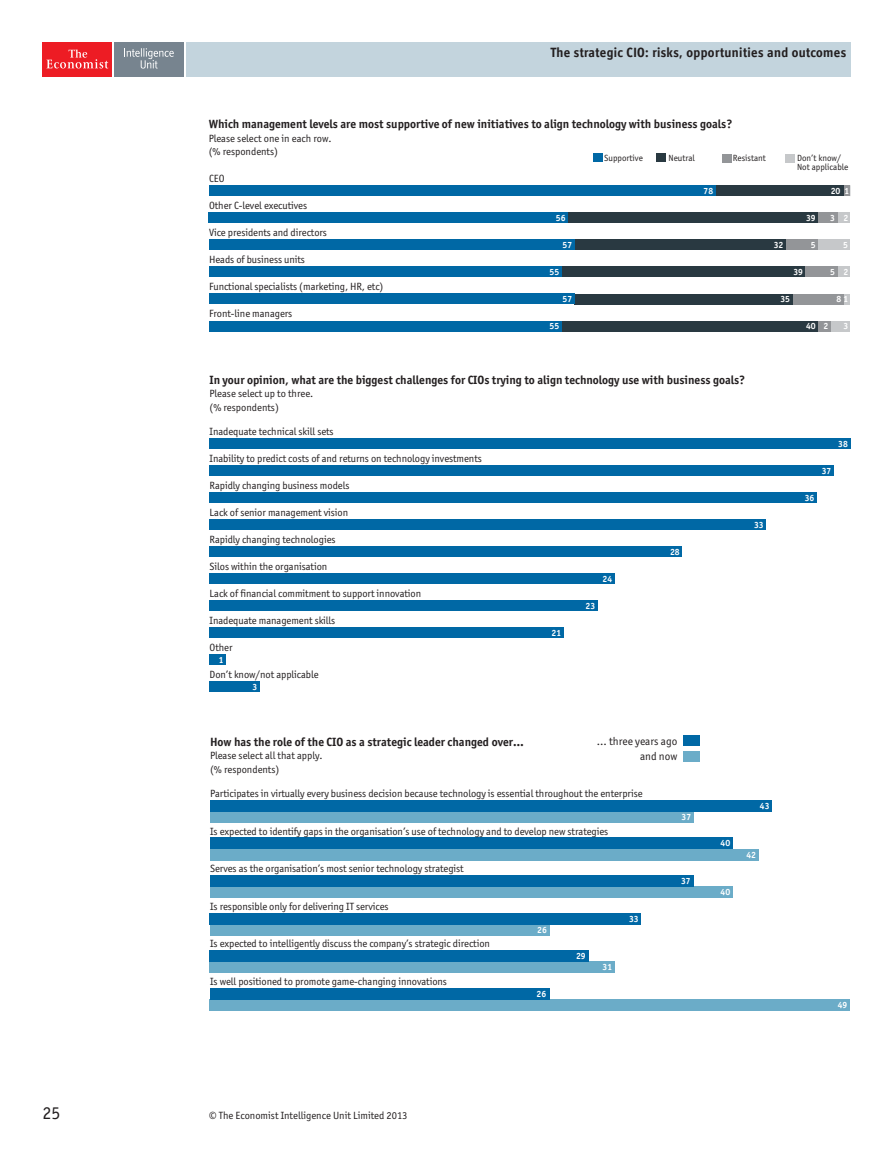
<style>
.page{position:relative;width:893px;height:1149px;background:#fff}
.page>*{position:absolute;margin:0;border:0;box-sizing:border-box;transform-origin:0 0}
.t1{font:18px "Officina San ITC";color:#231f20}
.t2{font:700 13.5px "Officina Display";letter-spacing:.03em;color:#231f20}
.t3{font:700 12px "Officina San ITC";color:#231f20}
.t4{font:11.25px/15px "Officina San ITC";color:#231f20;text-align:right}
.t5{font:10.5px/13.5px "Officina San ITC";letter-spacing:-.005em;color:#231f20}
.t6{font:700 9px "Officina San ITC";color:#fff}
.t7{font:9px/9px "Officina San ITC";color:#231f20}
</style>
<div class="page">
<div style="left:43px;top:43px;width:69px;height:34px;background:#ed1c24"></div>
<svg style="left:46px;top:49px;width:62px;height:19px"></svg>
<div style="left:114px;top:43px;width:70px;height:34px;background:#77848f"></div>
<svg style="left:124px;top:48px;width:50px;height:21px"></svg>
<div style="left:186px;top:43px;width:664px;height:34px;background:#c3d4dd"></div>
<div style="left:837px;top:212px;width:13px;height:11px;background:#c6c8ca"></div>
<div style="left:818px;top:239px;width:32px;height:11px;background:#c6c8ca"></div>
<div style="left:837px;top:266px;width:13px;height:11px;background:#c6c8ca"></div>
<div style="left:844px;top:293px;width:6px;height:11px;background:#c6c8ca"></div>
<div style="left:831px;top:320px;width:19px;height:11px;background:#c6c8ca"></div>
<div style="left:844px;top:185px;width:6px;height:11px;background:#939598"></div>
<div style="left:818px;top:212px;width:19px;height:11px;background:#939598"></div>
<div style="left:786px;top:239px;width:32px;height:11px;background:#939598"></div>
<div style="left:805px;top:266px;width:32px;height:11px;background:#939598"></div>
<div style="left:792px;top:293px;width:52px;height:11px;background:#939598"></div>
<div style="left:818px;top:320px;width:13px;height:11px;background:#939598"></div>
<div style="left:715px;top:185px;width:129px;height:11px;background:#293941"></div>
<div style="left:568px;top:212px;width:250px;height:11px;background:#293941"></div>
<div style="left:574px;top:239px;width:212px;height:11px;background:#293941"></div>
<div style="left:561px;top:266px;width:244px;height:11px;background:#293941"></div>
<div style="left:574px;top:293px;width:218px;height:11px;background:#293941"></div>
<div style="left:561px;top:320px;width:257px;height:11px;background:#293941"></div>
<div style="left:209px;top:185px;width:506px;height:11px;background:#0068a5"></div>
<div style="left:209px;top:212px;width:359px;height:11px;background:#0068a5"></div>
<div style="left:209px;top:239px;width:365px;height:11px;background:#0068a5"></div>
<div style="left:209px;top:266px;width:352px;height:11px;background:#0068a5"></div>
<div style="left:209px;top:293px;width:365px;height:11px;background:#0068a5"></div>
<div style="left:209px;top:320px;width:352px;height:11px;background:#0068a5"></div>
<div style="left:785px;top:154px;width:10px;height:8px;background:#c6c8ca"></div>
<div style="left:722px;top:154px;width:10px;height:8px;background:#939598"></div>
<div style="left:593px;top:153px;width:10px;height:9px;background:#0068a5"></div>
<div style="left:656px;top:153px;width:10px;height:9px;background:#293941"></div>
<div style="left:209px;top:438px;width:641px;height:10px;background:#0068a5"></div>
<div style="left:209px;top:465px;width:625px;height:10px;background:#0068a5"></div>
<div style="left:209px;top:492px;width:608px;height:11px;background:#0068a5"></div>
<div style="left:209px;top:519px;width:557px;height:11px;background:#0068a5"></div>
<div style="left:209px;top:546px;width:473px;height:11px;background:#0068a5"></div>
<div style="left:209px;top:573px;width:405px;height:11px;background:#0068a5"></div>
<div style="left:209px;top:600px;width:388px;height:11px;background:#0068a5"></div>
<div style="left:209px;top:627px;width:355px;height:11px;background:#0068a5"></div>
<div style="left:209px;top:654px;width:17px;height:11px;background:#0068a5"></div>
<div style="left:209px;top:681px;width:51px;height:11px;background:#0068a5"></div>
<div style="left:210px;top:811px;width:483px;height:11px;background:#6bacc8"></div>
<div style="left:210px;top:848px;width:549px;height:12px;background:#6bacc8"></div>
<div style="left:210px;top:886px;width:523px;height:11px;background:#6bacc8"></div>
<div style="left:210px;top:923px;width:340px;height:12px;background:#6bacc8"></div>
<div style="left:210px;top:961px;width:405px;height:11px;background:#6bacc8"></div>
<div style="left:210px;top:998px;width:640px;height:12px;background:#6bacc8"></div>
<div style="left:210px;top:800px;width:562px;height:11px;background:#0068a5"></div>
<div style="left:210px;top:837px;width:523px;height:11px;background:#0068a5"></div>
<div style="left:210px;top:875px;width:483px;height:11px;background:#0068a5"></div>
<div style="left:210px;top:912px;width:431px;height:11px;background:#0068a5"></div>
<div style="left:210px;top:950px;width:379px;height:11px;background:#0068a5"></div>
<div style="left:210px;top:987px;width:340px;height:11px;background:#0068a5"></div>
<div style="left:684px;top:735px;width:16px;height:10px;background:#0068a5"></div>
<div style="left:684px;top:751px;width:16px;height:10px;background:#6bacc8"></div>
<p class="t2" style="left:550px;top:46px;width:297px">The strategic CIO: risks, opportunities and outcomes</p>
<p class="t3" style="left:209px;top:119px;width:525px">Which management levels are most supportive of new initiatives to align technology with business goals?</p>
<p class="t5" style="left:209px;top:132px;width:125px">Please select one in each row. (% respondents)</p>
<p class="t6" style="left:704px;top:186px;width:11px">78</p>
<p class="t6" style="left:831px;top:186px;width:20px">20 1</p>
<p class="t6" style="left:556px;top:213px;width:11px">56</p>
<p class="t6" style="left:806px;top:213px;width:11px">39</p>
<p class="t6" style="left:830px;top:213px;width:20px">3 2</p>
<p class="t6" style="left:563px;top:240px;width:11px">57</p>
<p class="t6" style="left:774px;top:240px;width:11px">32</p>
<p class="t6" style="left:811px;top:240px;width:6px">5</p>
<p class="t6" style="left:843px;top:240px;width:6px">5</p>
<p class="t6" style="left:550px;top:267px;width:11px">55</p>
<p class="t6" style="left:793px;top:267px;width:11px">39</p>
<p class="t6" style="left:830px;top:267px;width:20px">5 2</p>
<p class="t6" style="left:563px;top:294px;width:11px">57</p>
<p class="t6" style="left:780px;top:294px;width:11px">35</p>
<p class="t6" style="left:836px;top:294px;width:14px">8 1</p>
<p class="t6" style="left:550px;top:321px;width:11px">55</p>
<p class="t6" style="left:806px;top:321px;width:24px">40 2</p>
<p class="t6" style="left:844px;top:321px;width:6px">3</p>
<p class="t7" style="left:604px;top:154px;width:40px">Supportive</p>
<p class="t7" style="left:668px;top:154px;width:28px">Neutral</p>
<p class="t7" style="left:733px;top:154px;width:35px">Resistant</p>
<p class="t7" style="left:797px;top:154px;width:53px">Don’t know/<br>Not applicable</p>
<p class="t5" style="left:209px;top:172px;width:17px">CEO</p>
<p class="t5" style="left:209px;top:199px;width:100px">Other C-level executives</p>
<p class="t5" style="left:209px;top:226px;width:119px">Vice presidents and directors</p>
<p class="t5" style="left:209px;top:253px;width:97px">Heads of business units</p>
<p class="t5" style="left:209px;top:280px;width:176px">Functional specialists (marketing, HR, etc)</p>
<p class="t5" style="left:209px;top:307px;width:85px">Front-line managers</p>
<p class="t3" style="left:209px;top:373px;width:537px">In your opinion, what are the biggest challenges for CIOs trying to align technology use with business goals?</p>
<p class="t5" style="left:209px;top:387px;width:105px">Please select up to three. (% respondents)</p>
<p class="t5" style="left:210px;top:424px;width:126px">Inadequate technical skill sets</p>
<p class="t5" style="left:210px;top:451px;width:274px">Inability to predict costs of and returns on technology investments</p>
<p class="t5" style="left:210px;top:478px;width:141px">Rapidly changing business models</p>
<p class="t5" style="left:210px;top:505px;width:140px">Lack of senior management vision</p>
<p class="t5" style="left:210px;top:532px;width:127px">Rapidly changing technologies</p>
<p class="t5" style="left:210px;top:559px;width:119px">Silos within the organisation</p>
<p class="t5" style="left:210px;top:586px;width:213px">Lack of financial commitment to support innovation</p>
<p class="t5" style="left:210px;top:613px;width:127px">Inadequate management skills</p>
<p class="t5" style="left:210px;top:640px;width:24px">Other</p>
<p class="t5" style="left:210px;top:667px;width:111px">Don’t know/not applicable</p>
<p class="t6" style="left:219px;top:655px;width:6px">1</p>
<p class="t6" style="left:252px;top:682px;width:6px">3</p>
<p class="t6" style="left:552px;top:628px;width:11px">21</p>
<p class="t6" style="left:586px;top:601px;width:11px">23</p>
<p class="t6" style="left:603px;top:574px;width:11px">24</p>
<p class="t6" style="left:670px;top:547px;width:11px">28</p>
<p class="t6" style="left:754px;top:520px;width:11px">33</p>
<p class="t3" style="left:210px;top:735px;width:315px">How has the role of the CIO as a strategic leader changed over…</p>
<p class="t5" style="left:210px;top:749px;width:114px">Please select all that apply. (% respondents)</p>
<p class="t4" style="left:597px;top:733px;width:82px">… three years ago and now</p>
<p class="t5" style="left:210px;top:786px;width:434px">Participates in virtually every business decision because technology is essential throughout the enterprise</p>
<p class="t5" style="left:210px;top:824px;width:400px">Is expected to identify gaps in the organisation’s use of technology and to develop new strategies</p>
<p class="t5" style="left:210px;top:861px;width:255px">Serves as the organisation’s most senior technology strategist</p>
<p class="t5" style="left:210px;top:899px;width:180px">Is responsible only for delivering IT services</p>
<p class="t5" style="left:210px;top:936px;width:281px">Is expected to intelligently discuss the company’s strategic direction</p>
<p class="t5" style="left:210px;top:974px;width:238px">Is well positioned to promote game-changing innovations</p>
<p class="t6" style="left:629px;top:913px;width:11px">33</p>
<p class="t6" style="left:537px;top:925px;width:11px">26</p>
<p class="t6" style="left:576px;top:951px;width:11px">29</p>
<p class="t6" style="left:603px;top:962px;width:11px">31</p>
<p class="t6" style="left:537px;top:988px;width:11px">26</p>
<p class="t6" style="left:682px;top:812px;width:11px">37</p>
<p class="t6" style="left:681px;top:876px;width:11px">37</p>
<p class="t6" style="left:720px;top:838px;width:11px">40</p>
<p class="t6" style="left:720px;top:887px;width:11px">40</p>
<p class="t6" style="left:760px;top:801px;width:11px">43</p>
<p class="t6" style="left:746px;top:850px;width:11px">42</p>
<p class="t6" style="left:838px;top:439px;width:11px">38</p>
<p class="t6" style="left:822px;top:466px;width:11px">37</p>
<p class="t6" style="left:805px;top:493px;width:11px">36</p>
<p class="t6" style="left:838px;top:1000px;width:11px">49</p>
<h1 class="t1" style="left:43px;top:1103px;width:19px">25</h1>
<p class="t5" style="left:209px;top:1108px;width:200px">© The Economist Intelligence Unit Limited 2013</p>
</div>
